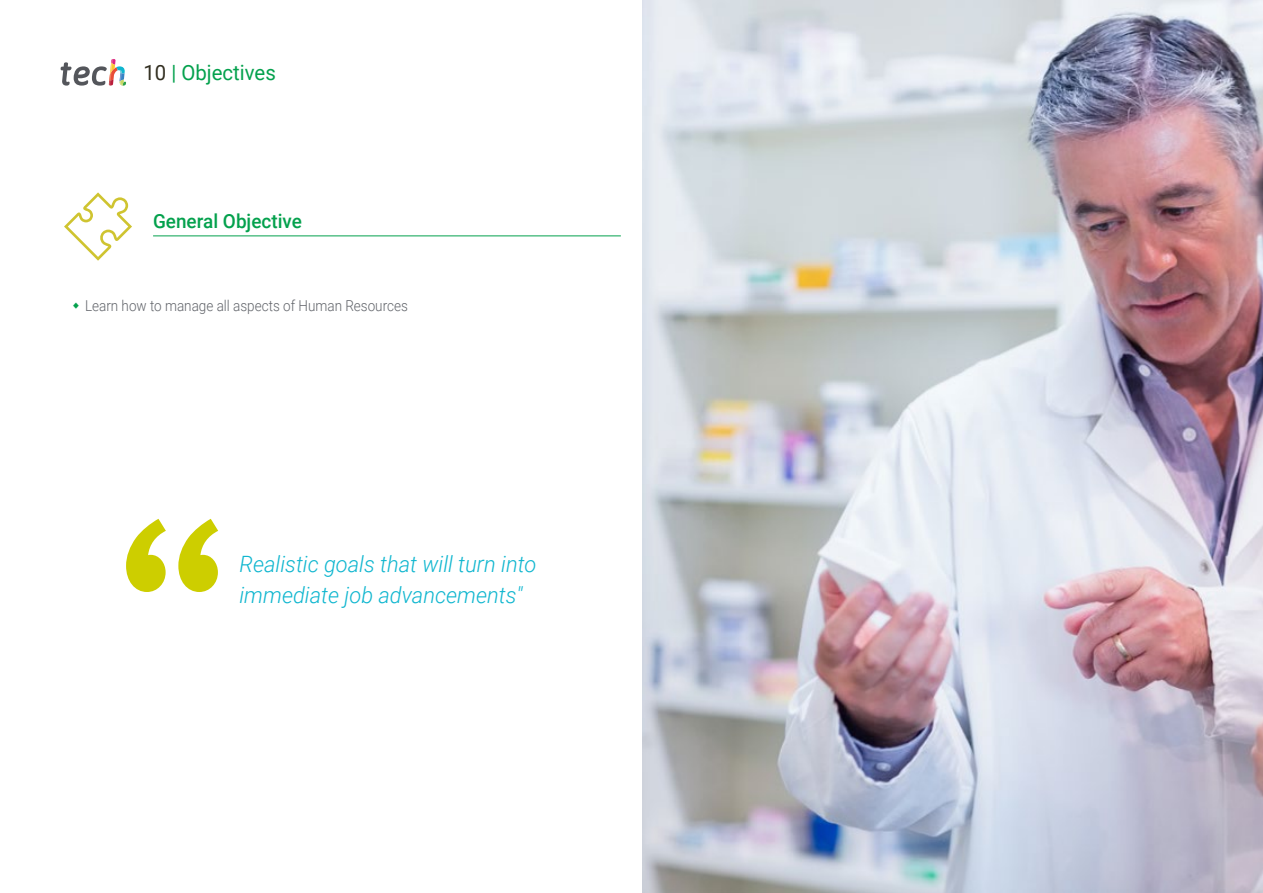
<style>
.page{position:relative;width:1263px;height:893px;background:#fff}
.page>*{position:absolute;margin:0;border:0;box-sizing:border-box;transform-origin:0 0}
.t1{font:italic 300 22.5px/31.5px "Roboto";color:#0fb6cf}
.t2{font:21px "Roboto";color:#04a14d}
.t3{font:500 19.5px "Roboto";color:#04a14d}
.t4{font:300 15px "Roboto";color:#61646a;scale:.9 1}
.s1{color:#312e20}
</style>
<div class="page">
<img style="left:642px;top:0;width:621px;height:893px">
<svg style="left:61px;top:59px;width:65px;height:27px"></svg>
<svg style="left:126px;top:519px;width:92px;height:73px"></svg>
<hr style="left:153px;top:235px;width:468px;height:1px;background:#04a14d">
<svg style="left:64px;top:192px;width:68px;height:69px"></svg>
<p class="t2" style="left:144px;top:57px;width:134px"><span class="s1">10</span> | Objectives</p>
<p class="t3" style="left:153px;top:207px;width:150px">General Objective</p>
<p class="t4" style="left:85px;top:295px;width:360px">Learn how to manage all aspects of Human Resources</p>
<p class="t1" style="left:239px;top:547px;width:298px">Realistic goals that will turn into immediate job advancements"</p>
</div>
